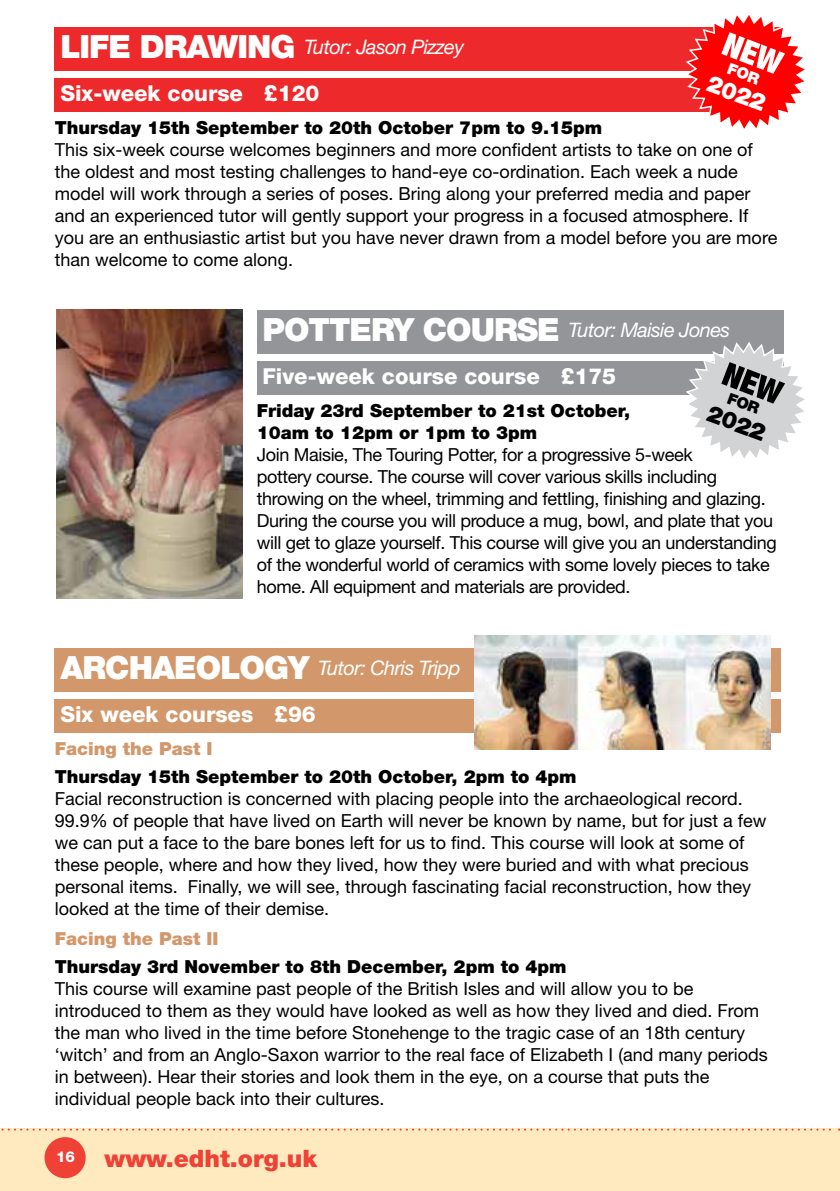
<style>
.page{position:relative;width:840px;height:1191px;background:#fff}
.page>*{position:absolute;margin:0;border:0;box-sizing:border-box;transform-origin:0 0}
.t1{font:900 24px "Helvetica Neue LT";color:#ef4135}
.t2{font:900 23.4px "Helvetica Neue LT";color:#fff}
.t3{font:900 23.4px "Helvetica Neue LT";color:#000}
.t4{font:800 22px "Helvetica Neue LT";color:#fff}
.t5{font:italic 20px "Helvetica Neue LT";letter-spacing:-.03em;color:#fff}
.t6{font:18px/22px "Helvetica Neue LT";color:#000}
.t7{font:18px/22px "Helvetica Neue LT";letter-spacing:-.02em;color:#000}
.t8{font:900 18px/22px "Helvetica Neue LT";color:#000}
.t9{font:900 18px "Helvetica Neue LT";color:#d2986b}
.s1{font-weight:900;font-style:normal;font-size:32px}
</style>
<div class="page">
<div style="left:55px;top:28px;width:725px;height:43px;background:#ee292b"></div>
<div style="left:55px;top:78px;width:725px;height:34px;background:#ee292b"></div>
<div style="left:55px;top:648px;width:725px;height:44px;background:#d2986b"></div>
<div style="left:55px;top:699px;width:725px;height:33px;background:#d2986b"></div>
<div style="left:257px;top:310px;width:525px;height:44px;background:#939598"></div>
<div style="left:257px;top:361px;width:525px;height:33px;background:#939598"></div>
<img style="left:474px;top:635px;width:296px;height:114px">
<img style="left:57px;top:309px;width:185px;height:289px">
<div style="left:0;top:1128px;width:839px;height:63px;background:#ffeac0"></div>
<div style="left:45px;top:1137px;width:41px;height:41px;background:#ef4135;border-radius:50%"></div>
<svg style="left:1px;top:1128px;width:838px;height:2px"></svg>
<svg style="left:683px;top:15px;width:122px;height:114px"></svg>
<svg style="left:683px;top:340px;width:122px;height:118px"></svg>
<p class="t5" style="left:60px;top:35px;width:405px"><span class="s1">LIFE DRAWING</span> Tutor: Jason Pizzey</p>
<p class="t4" style="left:60px;top:80px;width:260px">Six-week course £120</p>
<p class="t8" style="left:55px;top:117px;width:548px">Thursday 15th September to 20th October 7pm to 9.15pm</p>
<p class="t6" style="left:55px;top:139px;width:723px">This six-week course welcomes beginners and more confident artists to take on one of the oldest and most testing challenges to hand-eye co-ordination. Each week a nude model will work through a series of poses. Bring along your preferred media and paper and an experienced tutor will gently support your progress in a focused atmosphere. If you are an enthusiastic artist but you have never drawn from a model before you are more than welcome to come along.</p>
<p class="t2" style="left:712px;top:70px;width:62px;rotate:20deg">2022</p>
<p class="t5" style="left:262px;top:318px;width:469px"><span class="s1">POTTERY COURSE</span> Tutor: Maisie Jones</p>
<p class="t4" style="left:262px;top:363px;width:355px">Five-week course course £175</p>
<p class="t8" style="left:257px;top:399px;width:374px">Friday 23rd September to 21st October,<br>10am to 12pm or 1pm to 3pm</p>
<p class="t7" style="left:257px;top:443px;width:521px">Join Maisie, The Touring Potter, for a progressive 5-week<br>pottery course. The course will cover various skills including throwing on the wheel, trimming and fettling, finishing and glazing.<br>During the course you will produce a mug, bowl, and plate that you will get to glaze yourself. This course will give you an understanding of the wonderful world of ceramics with some lovely pieces to take home. All equipment and materials are provided.</p>
<p class="t3" style="left:712px;top:399px;width:62px;rotate:20deg">2022</p>
<p class="t5" style="left:60px;top:655px;width:401px"><span class="s1">ARCHAEOLOGY</span> Tutor: Chris Tripp</p>
<p class="t4" style="left:60px;top:700px;width:257px">Six week courses £96</p>
<p class="t9" style="left:55px;top:738px;width:159px">Facing the Past I</p>
<p class="t8" style="left:55px;top:765px;width:523px">Thursday 15th September to 20th October, 2pm to 4pm</p>
<p class="t6" style="left:55px;top:787px;width:713px">Facial reconstruction is concerned with placing people into the archaeological record.<br>99.9% of people that have lived on Earth will never be known by name, but for just a few we can put a face to the bare bones left for us to find. This course will look at some of these people, where and how they lived, how they were buried and with what precious personal items. Finally, we will see, through fascinating facial reconstruction, how they looked at the time of their demise.</p>
<p class="t9" style="left:55px;top:928px;width:165px">Facing the Past II</p>
<p class="t8" style="left:55px;top:955px;width:513px">Thursday 3rd November to 8th December, 2pm to 4pm</p>
<p class="t6" style="left:55px;top:977px;width:714px">This course will examine past people of the British Isles and will allow you to be introduced to them as they would have looked as well as how they lived and died. From the man who lived in the time before Stonehenge to the tragic case of an 18th century ‘witch’ and from an Anglo-Saxon warrior to the real face of Elizabeth I (and many periods in between). Hear their stories and look them in the eye, on a course that puts the individual people back into their cultures.</p>
<h1 class="t1" style="left:56px;top:1144px;width:262px"><sup>16</sup> www.edht.org.uk</h1>
</div>
